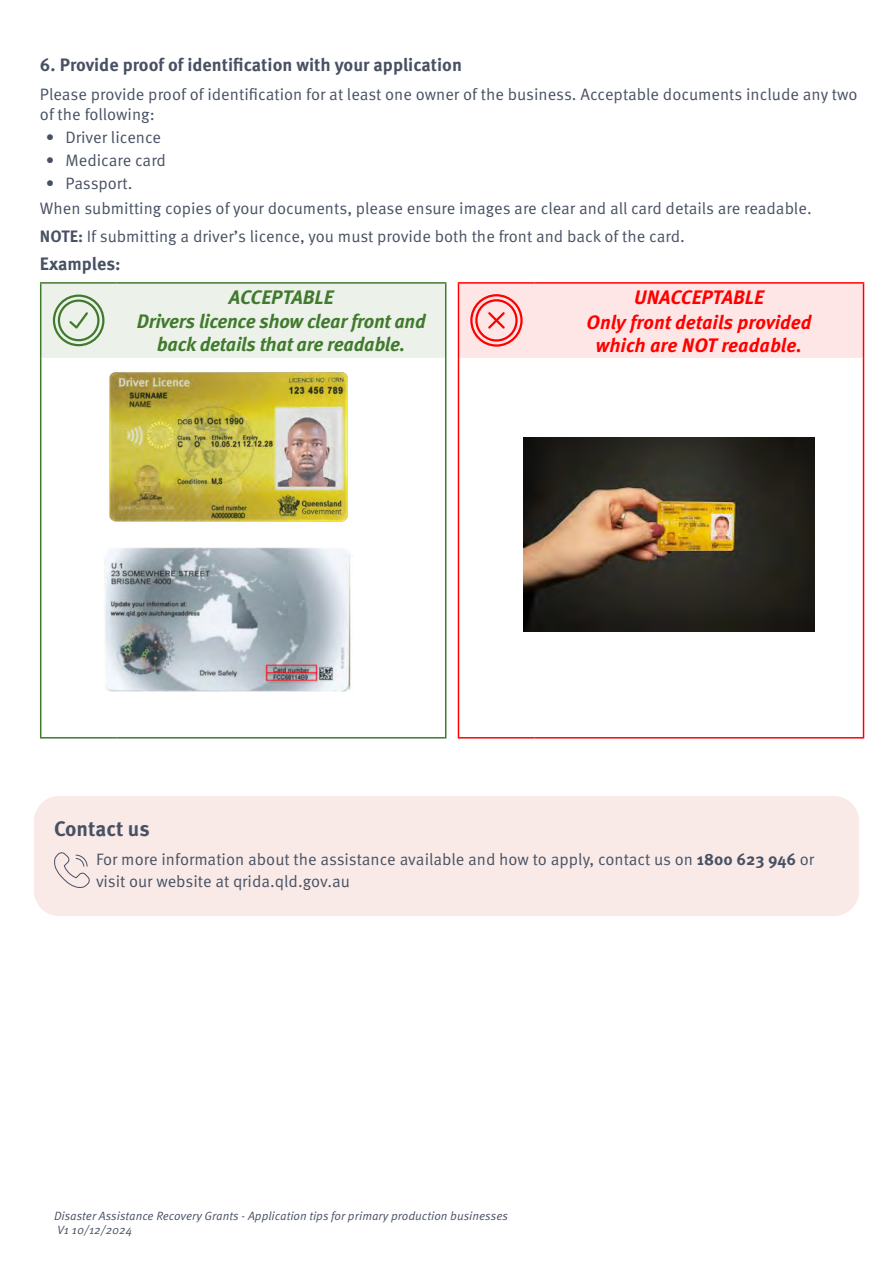
<style>
.page{position:relative;width:893px;height:1263px;background:#fff}
.page>*{position:absolute;margin:0;border:0;box-sizing:border-box;transform-origin:0 0}
.t1{font:700 21px "Meta OT";color:#485163}
.t2{font:italic 700 19.5px/23.4px "Meta OT";letter-spacing:-.015em;color:#417a2e;text-align:center}
.t3{font:italic 700 19.5px/23.4px "Meta OT";color:#f00;text-align:center}
.t4{font:700 18px "Meta OT";color:#485163}
.t5{font:16.5px/21.6px "Meta OT Norm";color:#485163}
.t6{font:12px/13.6px "Meta OT Norm Ita";color:#485163}
.s1{font-family:"Meta OT";font-weight:700}
</style>
<div class="page">
<hr style="left:863px;top:358px;width:1px;height:379px;background:#f00">
<hr style="left:40px;top:282px;width:77px;height:2px;background:#417a2e">
<hr style="left:40px;top:284px;width:1px;height:74px;background:#417a2e">
<hr style="left:117px;top:282px;width:329px;height:2px;background:#417a2e">
<hr style="left:40px;top:358px;width:1px;height:379px;background:#417a2e">
<hr style="left:445px;top:358px;width:1px;height:379px;background:#417a2e">
<hr style="left:40px;top:737px;width:77px;height:1px;background:#417a2e">
<hr style="left:117px;top:737px;width:329px;height:1px;background:#417a2e">
<hr style="left:458px;top:282px;width:76px;height:2px;background:#f00">
<hr style="left:534px;top:282px;width:330px;height:2px;background:#f00">
<hr style="left:863px;top:284px;width:1px;height:74px;background:#f00">
<hr style="left:458px;top:358px;width:1px;height:379px;background:#f00">
<hr style="left:458px;top:737px;width:76px;height:1px;background:#f00">
<hr style="left:534px;top:737px;width:330px;height:1px;background:#f00">
<div style="left:41px;top:283px;width:405px;height:75px;background:#ecf2ea"></div>
<div style="left:458px;top:283px;width:405px;height:75px;background:#ffe6e6"></div>
<img style="left:523px;top:438px;width:292px;height:194px">
<img style="left:109px;top:372px;width:239px;height:150px">
<img style="left:104px;top:548px;width:247px;height:143px">
<div style="left:34px;top:796px;width:825px;height:120px;background:#f9eae8;border-radius:25px"></div>
<svg style="left:54px;top:852px;width:36px;height:36px"></svg>
<p class="t4" style="left:40px;top:54px;width:424px">6. Provide proof of identification with your application</p>
<p class="t5" style="left:40px;top:85px;width:819px;line-height:19.8px">Please provide proof of identification for at least one owner of the business. Acceptable documents include any two of the following:</p>
<p class="t5" style="left:46px;top:127px;width:117px">• Driver licence</p>
<p class="t5" style="left:46px;top:149px;width:122px">• Medicare card</p>
<p class="t5" style="left:46px;top:172px;width:88px">• Passport.</p>
<p class="t5" style="left:40px;top:198px;width:773px">When submitting copies of your documents, please ensure images are clear and all card details are readable.</p>
<p class="t5" style="left:40px;top:226px;width:646px"><span class="s1">NOTE:</span> If submitting a driver’s licence, you must provide both the front and back of the card.</p>
<p class="t4" style="left:40px;top:252px;width:82px">Examples:</p>
<p class="t2" style="left:229px;top:286px;width:106px">ACCEPTABLE</p>
<p class="t2" style="left:137px;top:310px;width:291px">Drivers licence show clear front and back details that are readable.</p>
<p class="t3" style="left:634px;top:285px;width:131px">UNACCEPTABLE</p>
<p class="t3" style="left:586px;top:310px;width:227px">Only front details provided which are NOT readable.</p>
<p class="t1" style="left:54px;top:816px;width:97px">Contact us</p>
<p class="t5" style="left:96px;top:849px;width:720px">For more information about the assistance available and how to apply, contact us on <span class="s1">1800 623 946</span> or visit our website at qrida.qld.gov.au</p>
<p class="t6" style="left:54px;top:1210px;width:455px">Disaster Assistance Recovery Grants - Application tips for primary production businesses<br>V1 10/12/2024</p>
</div>
